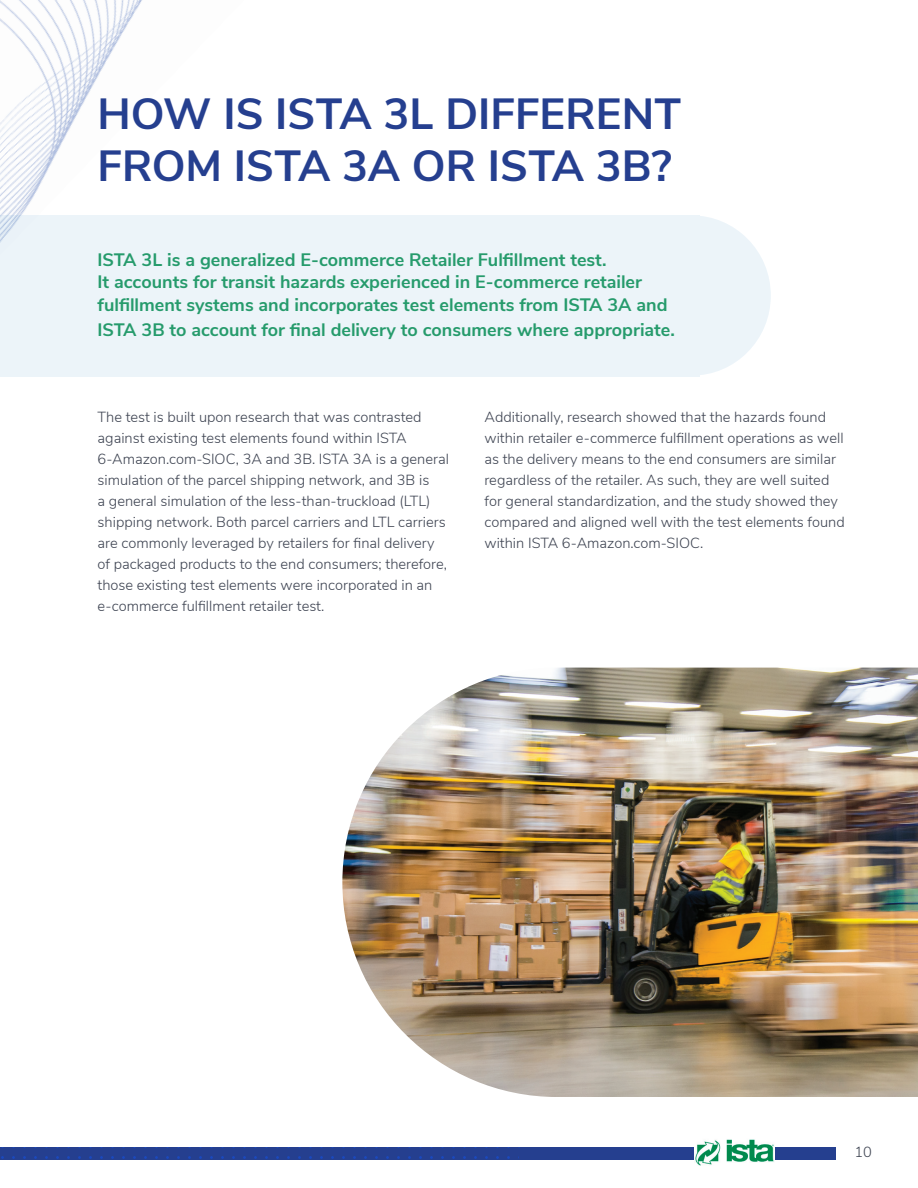
<style>
.page{position:relative;width:918px;height:1188px;background:#fff}
.page>*{position:absolute;margin:0;border:0;box-sizing:border-box;transform-origin:0 0}
.t1{font:700 43.5px/52.2px "Nunito Sans";color:#253f8f}
.t2{font:700 18px/22.5px "Nunito Sans";color:#269b6c}
.t3{font:300 14.7px/21px "Nunito Sans";color:#3d4351}
</style>
<div class="page">
<img style="left:0;top:0;width:142px;height:215px">
<div style="left:0;top:215px;width:700px;height:161px;background:#ecf4f9"></div>
<div style="left:613px;top:215px;width:158px;height:161px;background:#ecf4f9;border-radius:50%"></div>
<div style="left:0;top:1147px;width:835px;height:13px;background:#253f8f"></div>
<img style="left:695px;top:1139px;width:80px;height:27px">
<img style="left:342px;top:668px;width:576px;height:429px">
<h1 class="t1" style="left:98px;top:85px;width:585px">HOW IS ISTA 3L DIFFERENT<br>FROM ISTA 3A OR ISTA 3B?</h1>
<p class="t2" style="left:98px;top:247px;width:571px">ISTA 3L is a generalized E-commerce Retailer Fulfillment test.<br>It accounts for transit hazards experienced in E-commerce retailer fulfillment systems and incorporates test elements from ISTA 3A and</p>
<p class="t2" style="left:98px;top:317px;width:579px">ISTA 3B to account for final delivery to consumers where appropriate.</p>
<p class="t3" style="left:98px;top:405px;width:353px">The test is built upon research that was contrasted against existing test elements found within ISTA 6-Amazon.com-SIOC, 3A and 3B. ISTA 3A is a general simulation of the parcel shipping network, and 3B is<br>a general simulation of the less-than-truckload (LTL) shipping network. Both parcel carriers and LTL carriers are commonly leveraged by retailers for final delivery of packaged products to the end consumers; therefore, those existing test elements were incorporated in an e-commerce fulfillment retailer test.</p>
<p class="t3" style="left:485px;top:405px;width:362px">Additionally, research showed that the hazards found within retailer e-commerce fulfillment operations as well as the delivery means to the end consumers are similar regardless of the retailer. As such, they are well suited for general standardization, and the study showed they compared and aligned well with the test elements found within ISTA 6-Amazon.com-SIOC.</p>
<p class="t3" style="left:855px;top:1141px;width:19px">10</p>
</div>
